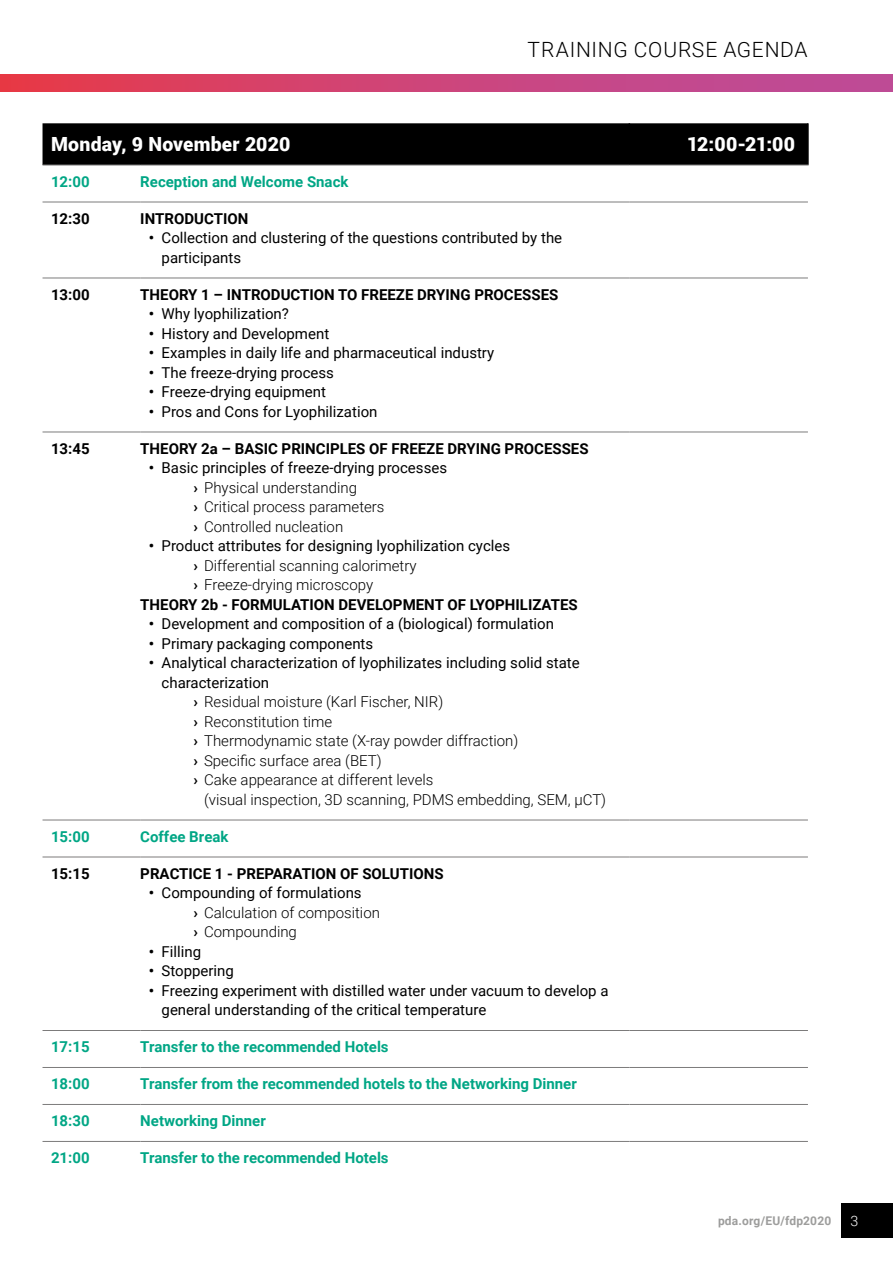
<style>
.page{position:relative;width:893px;height:1263px;background:#fff}
.page>*{position:absolute;margin:0;border:0;box-sizing:border-box;transform-origin:0 0}
.t1{font:300 21px "Roboto";letter-spacing:.035em;color:#000}
.t2{font:900 19.5px "Roboto";letter-spacing:.015em;color:#fff}
.t3{font:15px/19.5px "Roboto";color:#000}
.t4{font:300 15px "Roboto";color:#000}
.t5{font:700 15px "Roboto";color:#00a685}
.t6{font:700 15px "Roboto";color:#000}
.t7{font:300 14.25px "Roboto";color:#fff}
.t8{font:700 12px "Roboto";letter-spacing:.02em;color:#9d9d9c}
.s1{font-weight:700}
</style>
<div class="page">
<div style="left:0;top:74px;width:893px;height:17px;background:linear-gradient(to right,#e43b4e,#b94da0)"></div>
<svg style="left:0;top:74px;width:1px;height:17px"></svg>
<div style="left:43px;top:123px;width:764px;height:42px;background:#000"></div>
<hr style="left:629px;top:123px;width:1px;height:42px;background:#000">
<hr style="left:807px;top:123px;width:2px;height:42px;background:#000">
<hr style="left:43px;top:278px;width:97px;height:1px;background:#7c7b7b">
<hr style="left:140px;top:278px;width:489px;height:1px;background:#7c7b7b">
<hr style="left:629px;top:278px;width:179px;height:1px;background:#7c7b7b">
<hr style="left:43px;top:820px;width:97px;height:1px;background:#7c7b7b">
<hr style="left:140px;top:820px;width:489px;height:1px;background:#7c7b7b">
<hr style="left:629px;top:820px;width:179px;height:1px;background:#7c7b7b">
<hr style="left:43px;top:1067px;width:97px;height:1px;background:#7c7b7b">
<hr style="left:140px;top:1067px;width:489px;height:1px;background:#7c7b7b">
<hr style="left:629px;top:1067px;width:179px;height:1px;background:#7c7b7b">
<hr style="left:43px;top:1141px;width:97px;height:1px;background:#7c7b7b">
<hr style="left:140px;top:1141px;width:489px;height:1px;background:#7c7b7b">
<hr style="left:629px;top:1141px;width:179px;height:1px;background:#7c7b7b">
<hr style="left:43px;top:432px;width:97px;height:1px;background:#7c7b7b">
<hr style="left:140px;top:432px;width:489px;height:1px;background:#7c7b7b">
<hr style="left:629px;top:432px;width:179px;height:1px;background:#7c7b7b">
<hr style="left:43px;top:857px;width:97px;height:1px;background:#7c7b7b">
<hr style="left:140px;top:857px;width:489px;height:1px;background:#7c7b7b">
<hr style="left:629px;top:857px;width:179px;height:1px;background:#7c7b7b">
<hr style="left:43px;top:1104px;width:97px;height:1px;background:#7c7b7b">
<hr style="left:140px;top:1104px;width:489px;height:1px;background:#7c7b7b">
<hr style="left:629px;top:1104px;width:179px;height:1px;background:#7c7b7b">
<hr style="left:43px;top:165px;width:97px;height:1px;background:#7c7b7b">
<hr style="left:140px;top:165px;width:489px;height:1px;background:#7c7b7b">
<hr style="left:629px;top:165px;width:180px;height:1px;background:#7c7b7b">
<hr style="left:43px;top:202px;width:97px;height:1px;background:#7c7b7b">
<hr style="left:140px;top:202px;width:489px;height:1px;background:#7c7b7b">
<hr style="left:629px;top:202px;width:179px;height:1px;background:#7c7b7b">
<hr style="left:43px;top:1030px;width:97px;height:1px;background:#7c7b7b">
<hr style="left:140px;top:1030px;width:489px;height:1px;background:#7c7b7b">
<hr style="left:629px;top:1030px;width:179px;height:1px;background:#7c7b7b">
<div style="left:842px;top:1203px;width:51px;height:34px;background:#000"></div>
<h1 class="t1" style="left:528px;top:35px;width:281px">TRAINING COURSE AGENDA</h1>
<h2 class="t2" style="left:51px;top:131px;width:241px">Monday, 9 November 2020</h2>
<h2 class="t2" style="left:687px;top:131px;width:110px">12:00-21:00</h2>
<p class="t5" style="left:51px;top:171px;width:40px">12:00</p>
<p class="t5" style="left:140px;top:171px;width:210px">Reception and Welcome Snack</p>
<p class="t6" style="left:51px;top:208px;width:40px">12:30</p>
<p class="t6" style="left:140px;top:208px;width:110px">INTRODUCTION</p>
<p class="t3" style="left:149px;top:228px;width:415px"><span class="s1">ꞏ</span> Collection and clustering of the questions contributed by the</p>
<p class="t3" style="left:162px;top:247px;width:81px">participants</p>
<p class="t6" style="left:51px;top:284px;width:40px">13:00</p>
<p class="t3" style="left:149px;top:284px;width:411px;text-indent:-9px"><span class="s1">THEORY 1 – INTRODUCTION TO FREEZE DRYING PROCESSES ꞏ</span> Why lyophilization?<br><span class="s1">ꞏ</span> History and Development<br><span class="s1">ꞏ</span> Examples in daily life and pharmaceutical industry<br><span class="s1">ꞏ</span> The freeze-drying process<br><span class="s1">ꞏ</span> Freeze-drying equipment<br><span class="s1">ꞏ</span> Pros and Cons for Lyophilization</p>
<p class="t6" style="left:51px;top:438px;width:40px">13:45</p>
<p class="t6" style="left:140px;top:438px;width:450px">THEORY 2a – BASIC PRINCIPLES OF FREEZE DRYING PROCESSES</p>
<p class="t3" style="left:149px;top:458px;width:300px"><span class="s1">ꞏ</span> Basic principles of freeze-drying processes</p>
<p class="t4" style="left:193px;top:477px;width:165px"><span class="s1">›</span> Physical understanding</p>
<p class="t4" style="left:193px;top:496px;width:193px"><span class="s1">›</span> Critical process parameters</p>
<p class="t4" style="left:193px;top:516px;width:151px"><span class="s1">›</span> Controlled nucleation</p>
<p class="t3" style="left:149px;top:536px;width:363px"><span class="s1">ꞏ</span> Product attributes for designing lyophilization cycles</p>
<p class="t4" style="left:193px;top:555px;width:225px"><span class="s1">›</span> Differential scanning calorimetry</p>
<p class="t4" style="left:193px;top:574px;width:181px"><span class="s1">›</span> Freeze-drying microscopy</p>
<p class="t6" style="left:140px;top:594px;width:439px">THEORY 2b - FORMULATION DEVELOPMENT OF LYOPHILIZATES</p>
<p class="t3" style="left:149px;top:614px;width:407px"><span class="s1">ꞏ</span> Development and composition of a (biological) formulation</p>
<p class="t3" style="left:149px;top:633px;width:226px"><span class="s1">ꞏ</span> Primary packaging components</p>
<p class="t3" style="left:149px;top:653px;width:432px"><span class="s1">ꞏ</span> Analytical characterization of lyophilizates including solid state</p>
<p class="t3" style="left:162px;top:672px;width:109px">characterization</p>
<p class="t4" style="left:193px;top:691px;width:251px"><span class="s1">›</span> Residual moisture (Karl Fischer, NIR)</p>
<p class="t4" style="left:193px;top:711px;width:140px"><span class="s1">›</span> Reconstitution time</p>
<p class="t4" style="left:193px;top:730px;width:326px"><span class="s1">›</span> Thermodynamic state (X-ray powder diffraction)</p>
<p class="t4" style="left:193px;top:750px;width:190px"><span class="s1">›</span> Specific surface area (BET)</p>
<p class="t4" style="left:193px;top:769px;width:242px"><span class="s1">›</span> Cake appearance at different levels</p>
<p class="t4" style="left:204px;top:789px;width:404px">(visual inspection, 3D scanning, PDMS embedding, SEM, µCT)</p>
<p class="t5" style="left:51px;top:826px;width:40px">15:00</p>
<p class="t5" style="left:140px;top:826px;width:90px">Coffee Break</p>
<p class="t6" style="left:51px;top:863px;width:40px">15:15</p>
<p class="t6" style="left:140px;top:863px;width:305px">PRACTICE 1 - PREPARATION OF SOLUTIONS</p>
<p class="t3" style="left:149px;top:883px;width:214px"><span class="s1">ꞏ</span> Compounding of formulations</p>
<p class="t4" style="left:193px;top:902px;width:188px"><span class="s1">›</span> Calculation of composition</p>
<p class="t4" style="left:193px;top:921px;width:105px"><span class="s1">›</span> Compounding</p>
<p class="t3" style="left:149px;top:941px;width:54px"><span class="s1">ꞏ</span> Filling</p>
<p class="t3" style="left:149px;top:961px;width:87px"><span class="s1">ꞏ</span> Stoppering</p>
<p class="t3" style="left:149px;top:980px;width:461px"><span class="s1">ꞏ</span> Freezing experiment with distilled water under vacuum to develop a</p>
<p class="t3" style="left:162px;top:1000px;width:326px">general understanding of the critical temperature</p>
<p class="t5" style="left:51px;top:1036px;width:40px">17:15</p>
<p class="t5" style="left:140px;top:1036px;width:250px">Transfer to the recommended Hotels</p>
<p class="t5" style="left:51px;top:1073px;width:40px">18:00</p>
<p class="t5" style="left:140px;top:1073px;width:438px">Transfer from the recommended hotels to the Networking Dinner</p>
<p class="t5" style="left:51px;top:1110px;width:40px">18:30</p>
<p class="t5" style="left:140px;top:1110px;width:127px">Networking Dinner</p>
<p class="t5" style="left:51px;top:1147px;width:40px">21:00</p>
<p class="t5" style="left:140px;top:1147px;width:250px">Transfer to the recommended Hotels</p>
<p class="t8" style="left:718px;top:1212px;width:115px">pda.org/EU/fdp2020</p>
<p class="t7" style="left:850px;top:1210px;width:9px">3</p>
</div>
